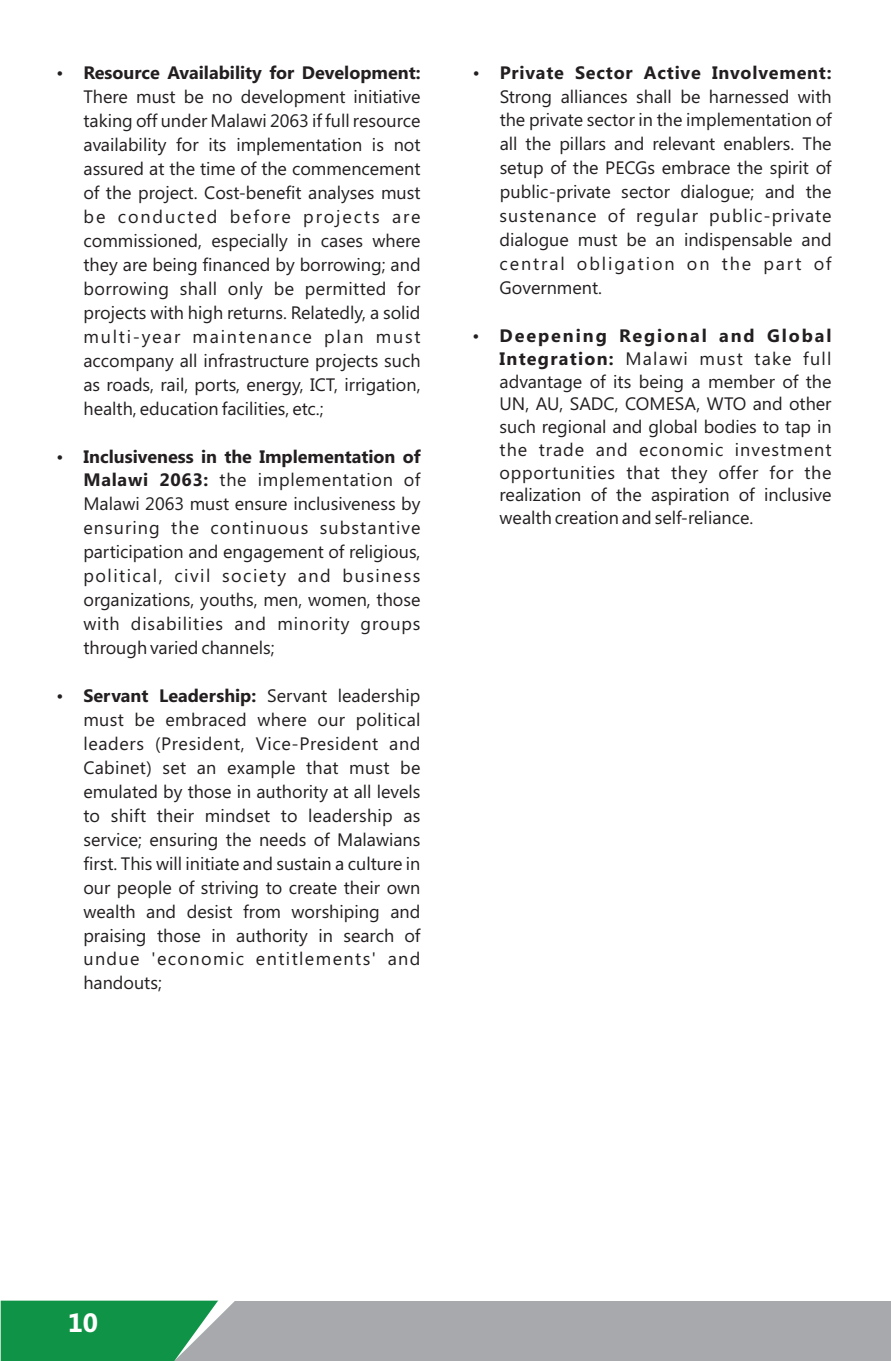
<style>
.page{position:relative;width:891px;height:1361px;background:#fff}
.page>*{position:absolute;margin:0;border:0;box-sizing:border-box;transform-origin:0 0}
.t1{font:700 26.6px "Segoe UI";color:#fff}
.t2{font:18px/24px "Segoe UI";color:#231f20;text-align:justify}
.t3{font:700 18px "Segoe UI";color:#231f20}
.t4{font:700 18px "Segoe UI";letter-spacing:.045em;color:#231f20}
.s1{font-weight:700}
</style>
<div class="page">
<div style="left:1px;top:1300px;width:889px;height:61px;background:#a7a9ac"></div>
<svg style="left:1px;top:1300px;width:237px;height:61px;background:#2e9a5d"></svg>
<p class="t3" style="left:83px;top:66px;width:338px">Resource Availability for Development:</p>
<p class="t2" style="left:83px;top:87px;width:338px">There must be no development initiative taking off under Malawi 2063 if full resource availability for its implementation is not assured at the time of the commencement of the project. Cost-benefit analyses must be conducted before projects are commissioned, especially in cases where they are being financed by borrowing; and borrowing shall only be permitted for projects with high returns. Relatedly, a solid multi-year maintenance plan must accompany all infrastructure projects such as roads, rail, ports, energy, ICT, irrigation, health, education facilities, etc.;</p>
<p class="t2" style="left:83px;top:446px;width:338px"><span class="s1">Inclusiveness in the Implementation of Malawi 2063:</span> the implementation of Malawi 2063 must ensure inclusiveness by ensuring the continuous substantive participation and engagement of religious, political, civil society and business organizations, youths, men, women, those with disabilities and minority groups through varied channels;</p>
<p class="t2" style="left:83px;top:685px;width:338px"><span class="s1">Servant Leadership:</span> Servant leadership must be embraced where our political leaders (President, Vice-President and Cabinet) set an example that must be emulated by those in authority at all levels to shift their mindset to leadership as service; ensuring the needs of Malawians first. This will initiate and sustain a culture in our people of striving to create their own wealth and desist from worshiping and praising those in authority in search of undue 'economic entitlements' and handouts;</p>
<p class="t4" style="left:499px;top:65px;width:333px">Private Sector Active Involvement:</p>
<p class="t2" style="left:499px;top:86px;width:333px">Strong alliances shall be harnessed with the private sector in the implementation of all the pillars and relevant enablers. The setup of the PECGs embrace the spirit of public-private sector dialogue; and the sustenance of regular public-private dialogue must be an indispensable and central obligation on the part of Government.</p>
<p class="t2" style="left:499px;top:326px;width:333px;line-height:22.8px"><span class="s1">Deepening Regional and Global Integration:</span> Malawi must take full advantage of its being a member of the UN, AU, SADC, COMESA, WTO and other such regional and global bodies to tap in the trade and economic investment opportunities that they offer for the realization of the aspiration of inclusive wealth creation and self-reliance.</p>
<h1 class="t1" style="left:68px;top:1312px;width:32px">10</h1>
</div>
